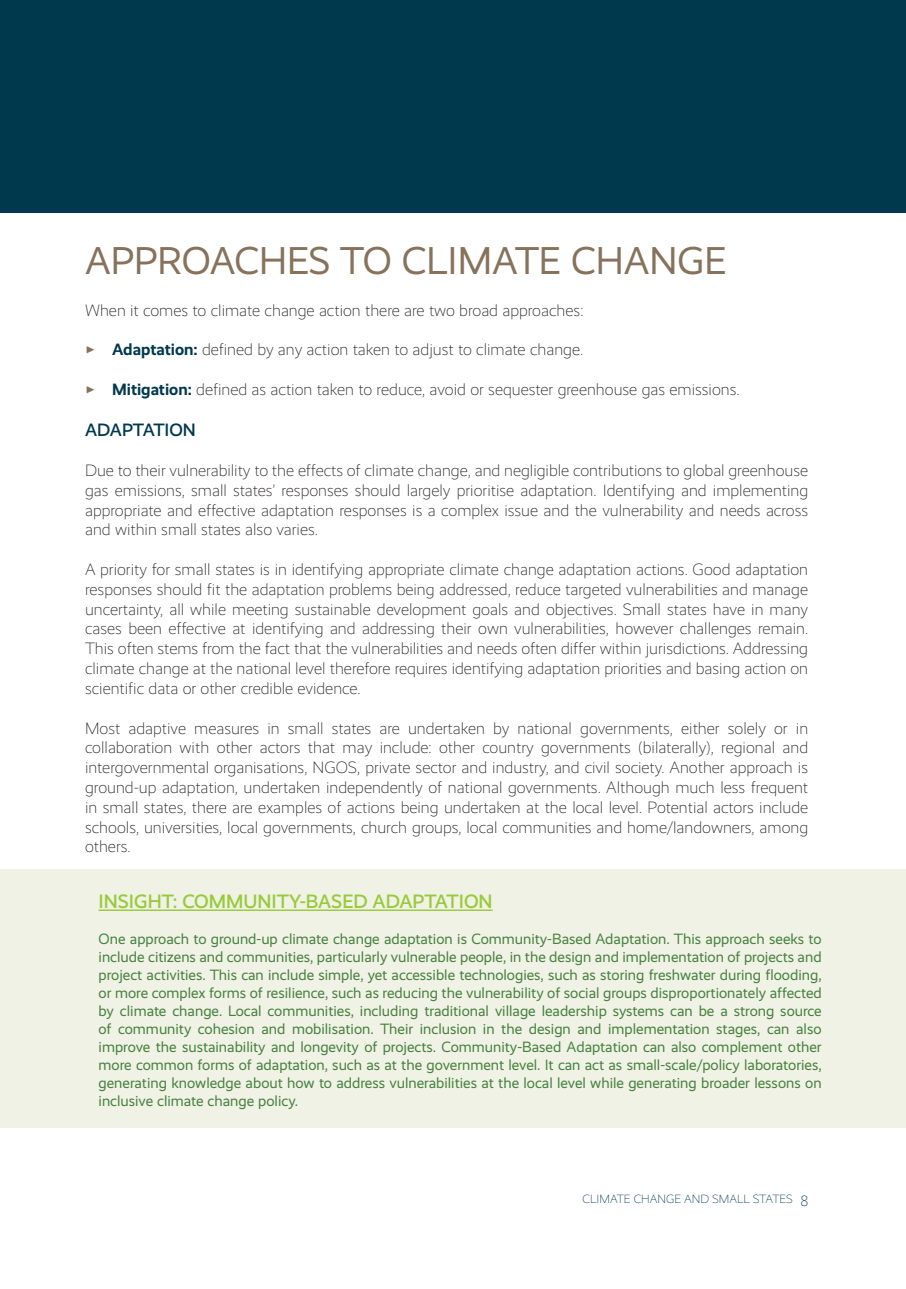
<style>
.page{position:relative;width:906px;height:1289px;background:#fff}
.page>*{position:absolute;margin:0;border:0;box-sizing:border-box;transform-origin:0 0}
.t1{font:39px "Realist";color:#87725b}
.t2{font:500 19.5px "Realist";color:#99ca3c}
.t3{font:500 18px "Realist";letter-spacing:-.005em;color:#00384e}
.t4{font:300 16.5px/19.8px "Realist";color:#231f20;text-align:justify}
.t5{font:15px/18px "Realist";color:#46823e;text-align:justify}
.t6{font:300 12px "Realist";color:#00384e}
.s1{font-weight:700;font-size:18px;color:#87725b}
.s2{font-weight:700;color:#00384e}
.s3{font-size:15px}
</style>
<div class="page">
<div style="left:0;top:0;width:906px;height:213px;background:#00384e"></div>
<div style="left:0;top:869px;width:906px;height:258px;background:#f0f2e5"></div>
<hr style="left:99px;top:909px;width:393px;height:1px;background:#99ca3c">
<p class="t1" style="left:85px;top:239px;width:643px">APPROACHES TO CLIMATE CHANGE</p>
<p class="t4" style="left:85px;top:300px;width:500px">When it comes to climate change action there are two broad approaches:</p>
<p class="t4" style="left:85px;top:340px;width:500px"><span class="s1">▶</span> <span class="s2">Adaptation:</span> defined by any action taken to adjust to climate change.</p>
<p class="t4" style="left:85px;top:379px;width:656px"><span class="s1">▶</span> <span class="s2">Mitigation:</span> defined as action taken to reduce, avoid or sequester greenhouse gas emissions.</p>
<p class="t3" style="left:85px;top:420px;width:112px">ADAPTATION</p>
<p class="t4" style="left:85px;top:460px;width:724px">Due to their vulnerability to the effects of climate change, and negligible contributions to global greenhouse gas emissions, small states’ responses should largely prioritise adaptation. Identifying and implementing appropriate and effective adaptation responses is a complex issue and the vulnerability and needs across and within small states also varies.</p>
<p class="t4" style="left:85px;top:559px;width:724px">A priority for small states is in identifying appropriate climate change adaptation actions. Good adaptation responses should fit the adaptation problems being addressed, reduce targeted vulnerabilities and manage uncertainty, all while meeting sustainable development goals and objectives. Small states have in many cases been effective at identifying and addressing their own vulnerabilities, however challenges remain.<br>This often stems from the fact that the vulnerabilities and needs often differ within jurisdictions. Addressing climate change at the national level therefore requires identifying adaptation priorities and basing action on scientific data or other credible evidence.</p>
<p class="t4" style="left:85px;top:718px;width:724px">Most adaptive measures in small states are undertaken by national governments, either solely or in collaboration with other actors that may include: other country governments (bilaterally), regional and intergovernmental organisations, NGOS, private sector and industry, and civil society. Another approach is ground-up adaptation, undertaken independently of national governments. Although much less frequent in small states, there are examples of actions being undertaken at the local level. Potential actors include schools, universities, local governments, church groups, local communities and home/landowners, among others.</p>
<p class="t2" style="left:99px;top:889px;width:395px">INSIGHT: COMMUNITY-BASED ADAPTATION</p>
<p class="t5" style="left:99px;top:929px;width:724px">One approach to ground-up climate change adaptation is Community-Based Adaptation. This approach seeks to include citizens and communities, particularly vulnerable people, in the design and implementation of projects and project activities. This can include simple, yet accessible technologies, such as storing freshwater during flooding, or more complex forms of resilience, such as reducing the vulnerability of social groups disproportionately affected by climate change. Local communities, including traditional village leadership systems can be a strong source of community cohesion and mobilisation. Their inclusion in the design and implementation stages, can also improve the sustainability and longevity of projects. Community-Based Adaptation can also complement other more common forms of adaptation, such as at the government level. It can act as small-scale/policy laboratories, generating knowledge about how to address vulnerabilities at the local level while generating broader lessons on inclusive climate change policy.</p>
<p class="t6" style="left:582px;top:1192px;width:227px">CLIMATE CHANGE AND SMALL STATES <span class="s3">8</span></p>
</div>
